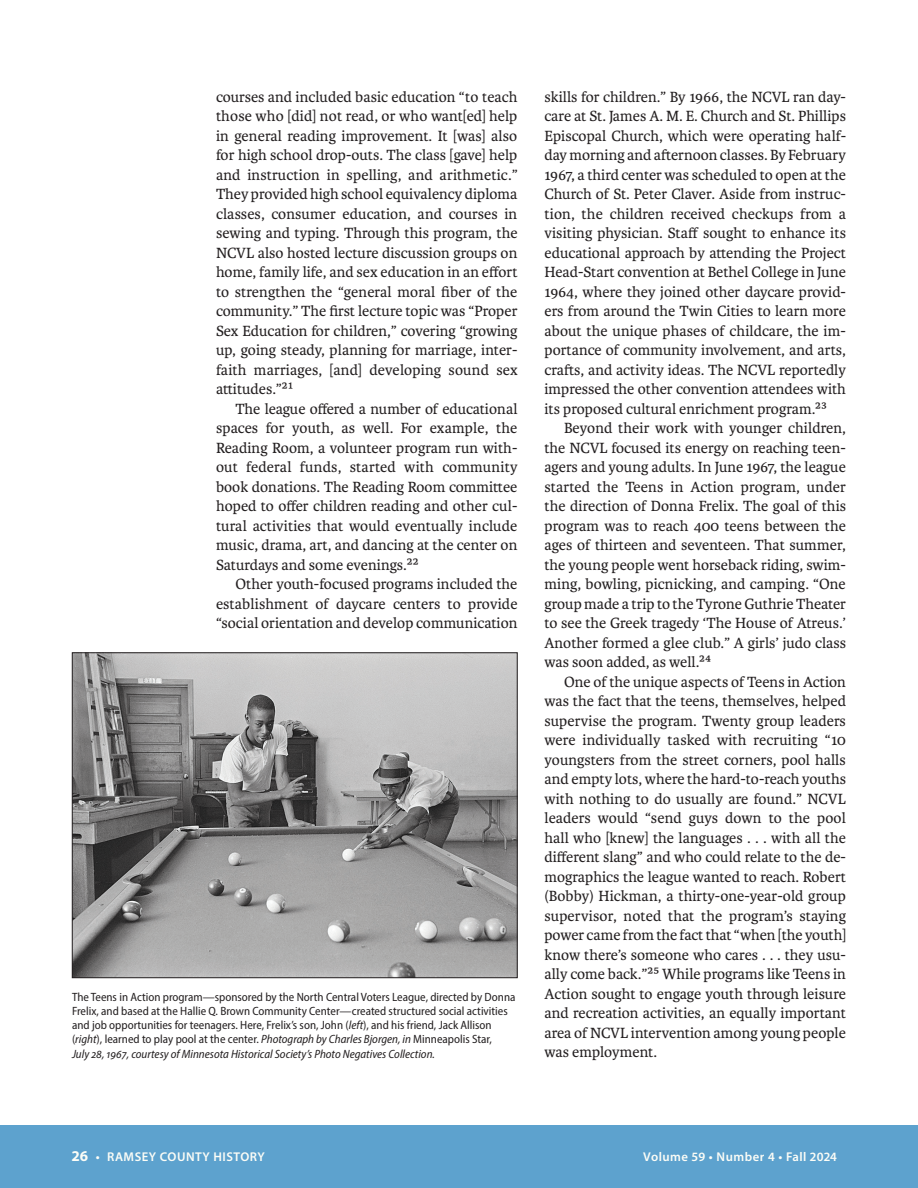
<style>
.page{position:relative;width:918px;height:1188px;background:#fff}
.page>*{position:absolute;margin:0;border:0;box-sizing:border-box;transform-origin:0 0}
.Text_paragraph_indent{font:15.75px/19.5px "Karmina";color:#231f20;text-align:justify}
.t1{font:600 12.75px "Myriad Pro";letter-spacing:.04em;color:#fcfdf7}
.t2{font:semi-condensed 12px/14.2px "Myriad Pro";color:#231f20}
.s1{font-style:italic}
.s2{font-weight:700;font-size:15px}
</style>
<div class="page">
<div style="left:0;top:1125px;width:918px;height:63px;background:#5da2ce"></div>
<img style="left:74px;top:652px;width:444px;height:326px">
<div style="left:72px;top:652px;width:445px;height:326px;border:1px solid #231f20"></div>
<p class="Text_paragraph_indent" style="left:216px;top:87px;width:303px">courses and included basic education “to teach those who [did] not read, or who want[ed] help in general reading improvement. It [was] also for high school drop-outs. The class [gave] help and instruction in spelling, and arithmetic.” They provided high school equivalency diploma classes, consumer education, and courses in sewing and typing. Through this program, the NCVL also hosted lecture discussion groups on home, family life, and sex education in an effort to strengthen the “general moral fiber of the community.” The first lecture topic was “Proper Sex Education for children,” covering “growing up, going steady, planning for marriage, inter&shy;faith marriages, [and] developing sound sex attitudes.”21</p>
<p class="Text_paragraph_indent" style="left:216px;top:399px;width:303px;text-indent:20px">The league offered a number of educational spaces for youth, as well. For example, the Reading Room, a volunteer program run with&shy;out federal funds, started with community book donations. The Reading Room committee hoped to offer children reading and other cul&shy;tural activities that would eventually include music, drama, art, and dancing at the center on Saturdays and some evenings.22</p>
<p class="Text_paragraph_indent" style="left:216px;top:575px;width:303px;text-indent:20px">Other youth-focused programs included the establishment of daycare centers to provide “social orientation and develop communication</p>
<p class="t2" style="left:72px;top:989px;width:445px">The Teens in Action program—sponsored by the North Central Voters League, directed by Donna Frelix, and based at the Hallie Q. Brown Community Center—created structured social activities and job opportunities for teenagers. Here, Frelix’s son, John (<span class="s1">left</span>), and his friend, Jack Allison (<span class="s1">right</span>), learned to play pool at the center. <span class="s1">Photograph by Charles Bjorgen, in</span> Minneapolis Star,<br><span class="s1">July 28, 1967, courtesy of Minnesota Historical Society’s Photo Negatives Collection.</span></p>
<p class="Text_paragraph_indent" style="left:544px;top:87px;width:303px">skills for children.” By 1966, the NCVL ran day&shy;care at St. James A. M. E. Church and St. Phillips Episcopal Church, which were operating half&shy;day morning and afternoon classes. By February 1967, a third center was scheduled to open at the Church of St. Peter Claver. Aside from instruc&shy;tion, the children received checkups from a visiting physician. Staff sought to enhance its educational approach by attending the Project Head-Start convention at Bethel College in June 1964, where they joined other daycare provid&shy;ers from around the Twin Cities to learn more about the unique phases of childcare, the im&shy;portance of community involvement, and arts, crafts, and activity ideas. The NCVL reportedly impressed the other convention attendees with its proposed cultural enrichment program.23</p>
<p class="Text_paragraph_indent" style="left:544px;top:419px;width:303px;text-indent:20px">Beyond their work with younger children, the NCVL focused its energy on reaching teen&shy;agers and young adults. In June 1967, the league started the Teens in Action program, under the direction of Donna Frelix. The goal of this program was to reach 400 teens between the ages of thirteen and seventeen. That summer, the young people went horseback riding, swim&shy;ming, bowling, picnicking, and camping. “One group made a trip to the Tyrone Guthrie Theater to see the Greek tragedy ‘The House of Atreus.’ Another formed a glee club.” A girls’ judo class was soon added, as well.24</p>
<p class="Text_paragraph_indent" style="left:544px;top:672px;width:303px;text-indent:20px">One of the unique aspects of Teens in Action was the fact that the teens, themselves, helped supervise the program. Twenty group leaders were individually tasked with recruiting “10 youngsters from the street corners, pool halls and empty lots, where the hard-to-reach youths with nothing to do usually are found.” NCVL leaders would “send guys down to the pool hall who [knew] the languages . . . with all the different slang” and who could relate to the de&shy;mographics the league wanted to reach. Robert (Bobby) Hickman, a thirty-one-year-old group supervisor, noted that the program’s staying power came from the fact that “when [the youth] know there’s someone who cares . . . they usu&shy;ally come back.”25 While programs like Teens in Action sought to engage youth through leisure and recreation activities, an equally important area of NCVL intervention among young people was employment.</p>
<p class="t1" style="left:72px;top:1149px;width:194px"><span class="s2">26</span> • RAMSEY COUNTY HISTORY</p>
<p class="t1" style="left:643px;top:1149px;width:195px">Volume 59 • Number 4 • Fall 2024</p>
</div>
